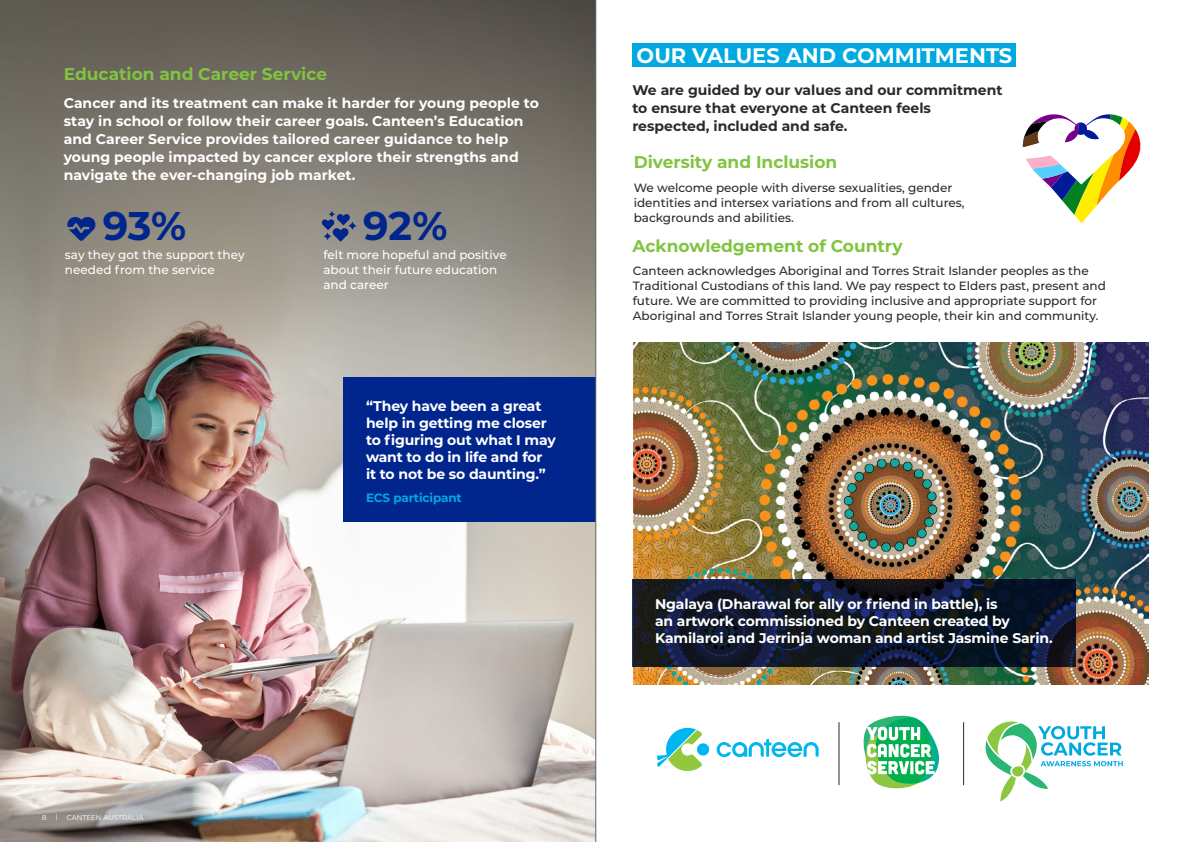
<style>
.page{position:relative;width:1191px;height:842px;background:#fff}
.page>*{position:absolute;margin:0;border:0;box-sizing:border-box;transform-origin:0 0}
.data_big_numbers{font:700 40px "Montserrat";color:#00268d}
.Shady_cyan{font:700 21px "Montserrat";color:#fff}
.Sub_heading{font:700 17px "Montserrat";color:#82c341}
.Intro{font:700 14px/17px "Montserrat";letter-spacing:-.01em;color:#fff}
.Intro-2{font:700 14px/18px "Montserrat";color:#2d2926}
.Body_copy{font:500 12px/15px "Montserrat";color:#2d2926}
.Body_copy-2{font:500 12px/15px "Montserrat";color:#fff}
.name{font:700 12px "Montserrat";letter-spacing:-.01em;color:#00a9e0}
.t1{font:7px "Montserrat";color:#fff}
</style>
<div class="page">
<div style="left:632px;top:44px;width:384px;height:23px;background:#00a9e0"></div>
<img style="left:632px;top:342px;width:516px;height:342px">
<svg style="left:1022px;top:114px;width:119px;height:109px"></svg>
<img style="left:0;top:0;width:595px;height:842px">
<svg style="left:67px;top:216px;width:29px;height:25px"></svg>
<svg style="left:321px;top:211px;width:35px;height:31px"></svg>
<div style="left:343px;top:378px;width:252px;height:144px;background:#00268d"></div>
<svg style="left:985px;top:721px;width:138px;height:81px"></svg>
<svg style="left:863px;top:716px;width:76px;height:72px"></svg>
<div style="left:697px;top:743px;width:12px;height:12px;background:#00b6f1;border-radius:50%"></div>
<svg style="left:657px;top:728px;width:45px;height:43px"></svg>
<svg style="left:716px;top:739px;width:102px;height:18px"></svg>
<hr style="left:838px;top:722px;width:1px;height:63px;background:#2d2926">
<hr style="left:963px;top:722px;width:1px;height:63px;background:#2d2926">
<svg style="left:632px;top:579px;width:443px;height:87px;background:#10182c"></svg>
<hr style="left:595px;top:0;width:1px;height:842px;background:#63656a">
<p class="Sub_heading" style="left:64px;top:62px;width:265px">Education and Career Service</p>
<p class="Intro" style="left:64px;top:93px;width:476px;line-height:18px">Cancer and its treatment can make it harder for young people to stay in school or follow their career goals. Canteen’s Education and Career Service provides tailored career guidance to help young people impacted by cancer explore their strengths and navigate the ever-changing job market.</p>
<p class="data_big_numbers" style="left:103px;top:197px;width:85px">93%</p>
<p class="Body_copy-2" style="left:65px;top:247px;width:181px">say they got the support they needed from the service</p>
<p class="data_big_numbers" style="left:363px;top:197px;width:86px">92%</p>
<p class="Body_copy-2" style="left:323px;top:247px;width:185px">felt more hopeful and positive about their future education and career</p>
<p class="Intro" style="left:366px;top:397px;width:191px">“They have been a great help in getting me closer to figuring out what I may want to do in life and for it to not be so daunting.”</p>
<p class="name" style="left:366px;top:489px;width:97px">ECS participant</p>
<p class="t1" style="left:42px;top:813px;width:6px">8</p>
<p class="t1" style="left:56px;top:812px;width:4px">|</p>
<p class="t1" style="left:67px;top:813px;width:78px">CANTEEN AUSTRALIA</p>
<p class="Shady_cyan" style="left:636px;top:40px;width:377px">OUR VALUES AND COMMITMENTS</p>
<p class="Intro-2" style="left:632px;top:80px;width:372px">We are guided by our values and our commitment to ensure that everyone at Canteen feels respected, included and safe.</p>
<p class="Sub_heading" style="left:633px;top:150px;width:205px">Diversity and Inclusion</p>
<p class="Body_copy" style="left:633px;top:179px;width:332px">We welcome people with diverse sexualities, gender identities and intersex variations and from all cultures, backgrounds and abilities.</p>
<p class="Sub_heading" style="left:632px;top:233px;width:271px">Acknowledgement of Country</p>
<p class="Body_copy" style="left:633px;top:263px;width:475px">Canteen acknowledges Aboriginal and Torres Strait Islander peoples as the Traditional Custodians of this land. We pay respect to Elders past, present and future. We are committed to providing inclusive and appropriate support for Aboriginal and Torres Strait Islander young people, their kin and community.</p>
<p class="Intro" style="left:655px;top:595px;width:399px">Ngalaya (Dharawal for ally or friend in battle), is<br>an artwork commissioned by Canteen created by<br>Kamilaroi and Jerrinja woman and artist Jasmine Sarin.</p>
</div>
